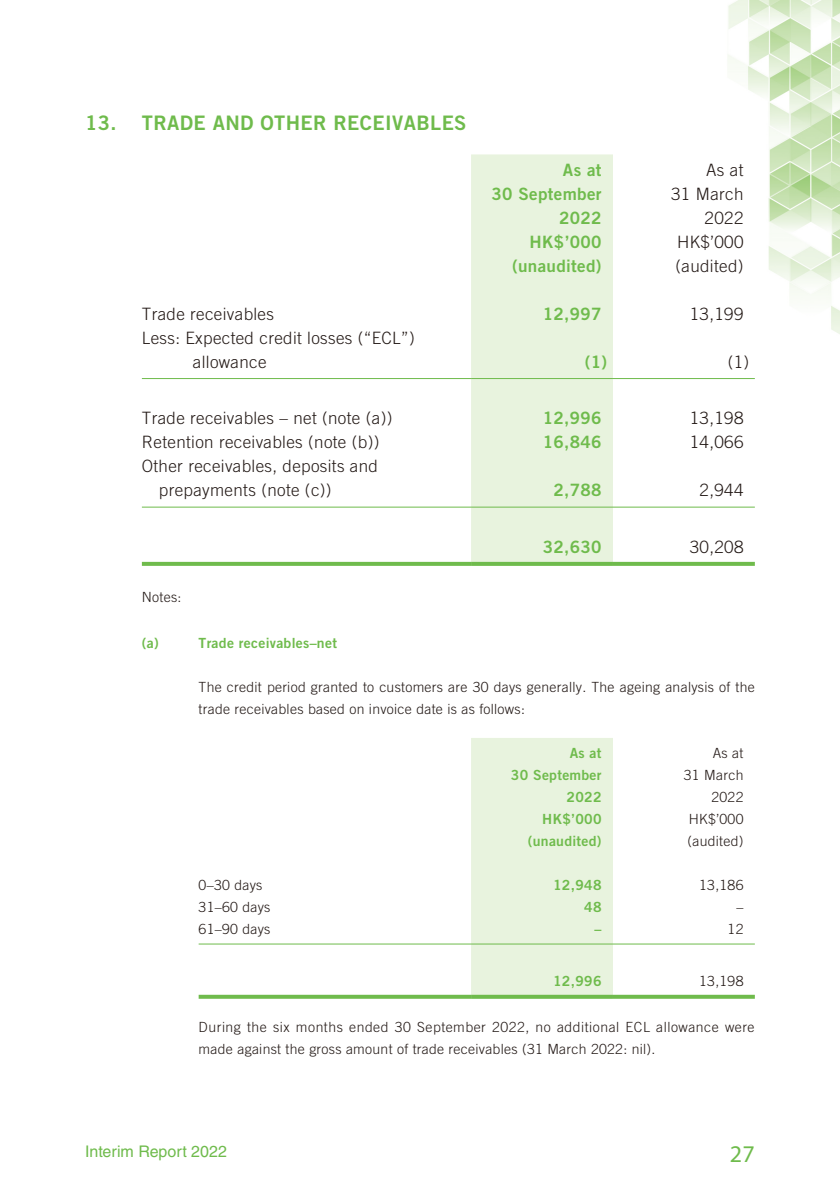
<style>
.page{position:relative;width:840px;height:1191px;background:#fff}
.page>*{position:absolute;margin:0;border:0;box-sizing:border-box;transform-origin:0 0}
.t1{font:24px "Myriad Pro";color:#6fbb4c}
.t2{font:20px "Trade Gothic LT Std Bd 2";letter-spacing:.02em;color:#6fbb4c}
.t3{font:300 17px/24px "Trade Gothic LT Std";letter-spacing:.02em;color:#231916}
.t4{font:17px/24px "Trade Gothic LT Std Bd 2";letter-spacing:.02em;color:#6fbb4c;text-align:right}
.t5{font:16px "Helvetica LT Std";color:#6fbb4c}
.t6{font:300 14px/22px "Trade Gothic LT Std";letter-spacing:.02em;color:#231916}
.t7{font:14px/22px "Trade Gothic LT Std Bd 2";letter-spacing:.02em;color:#6fbb4c;text-align:right}
</style>
<div class="page">
<img style="left:141px;top:0;width:698px;height:999px">
<div style="left:471px;top:154px;width:141px;height:408px;background:#e8f3de"></div>
<hr style="left:142px;top:378px;width:329px;height:1px;background:#6fbb4c">
<hr style="left:471px;top:378px;width:141px;height:1px;background:#6fbb4c">
<hr style="left:612px;top:378px;width:142px;height:1px;background:#6fbb4c">
<hr style="left:142px;top:506px;width:329px;height:1px;background:#6fbb4c">
<hr style="left:471px;top:506px;width:141px;height:1px;background:#6fbb4c">
<hr style="left:612px;top:506px;width:142px;height:1px;background:#6fbb4c">
<svg style="left:142px;top:562px;width:329px;height:4px"></svg>
<svg style="left:471px;top:562px;width:141px;height:4px"></svg>
<svg style="left:612px;top:562px;width:142px;height:4px"></svg>
<div style="left:471px;top:738px;width:141px;height:256px;background:#e8f3de"></div>
<hr style="left:198px;top:943px;width:273px;height:1px;background:#6fbb4c">
<hr style="left:471px;top:943px;width:141px;height:1px;background:#6fbb4c">
<hr style="left:612px;top:943px;width:142px;height:1px;background:#6fbb4c">
<svg style="left:198px;top:994px;width:273px;height:4px"></svg>
<svg style="left:471px;top:994px;width:141px;height:4px"></svg>
<svg style="left:612px;top:994px;width:142px;height:4px"></svg>
<h2 class="t2" style="left:85px;top:110px;width:383px">13. TRADE AND OTHER RECEIVABLES</h2>
<p class="t4" style="left:491px;top:157px;width:111px">As at<br>30 September<br>2022</p>
<p class="t3" style="left:670px;top:157px;width:74px;text-align:right">As at<br>31 March<br>2022</p>
<p class="t4" style="left:529px;top:229px;width:73px">HK$’000</p>
<p class="t3" style="left:676px;top:229px;width:68px">HK$’000</p>
<p class="t4" style="left:512px;top:253px;width:91px">(unaudited)</p>
<p class="t3" style="left:675px;top:253px;width:69px">(audited)</p>
<p class="t3" style="left:142px;top:301px;width:133px">Trade receivables</p>
<p class="t4" style="left:542px;top:301px;width:60px">12,997</p>
<p class="t3" style="left:689px;top:301px;width:55px">13,199</p>
<p class="t3" style="left:193px;top:325px;width:223px;text-indent:-51px">Less: Expected credit losses (“ECL”) allowance</p>
<p class="t4" style="left:584px;top:349px;width:24px">(1)</p>
<p class="t3" style="left:727px;top:349px;width:23px">(1)</p>
<p class="t3" style="left:142px;top:406px;width:252px">Trade receivables – net (note (a))</p>
<p class="t4" style="left:542px;top:406px;width:60px">12,996</p>
<p class="t3" style="left:689px;top:406px;width:55px">13,198</p>
<p class="t3" style="left:142px;top:430px;width:239px">Retention receivables (note (b))</p>
<p class="t4" style="left:542px;top:430px;width:60px">16,846</p>
<p class="t3" style="left:689px;top:430px;width:55px">14,066</p>
<p class="t3" style="left:159px;top:454px;width:220px;text-indent:-17px">Other receivables, deposits and prepayments (note (c))</p>
<p class="t4" style="left:553px;top:478px;width:50px">2,788</p>
<p class="t3" style="left:699px;top:478px;width:45px">2,944</p>
<p class="t4" style="left:542px;top:534px;width:60px">32,630</p>
<p class="t3" style="left:689px;top:534px;width:55px">30,208</p>
<p class="t6" style="left:142px;top:585px;width:41px">Notes:</p>
<p class="t7" style="left:142px;top:631px;width:18px">(a)</p>
<p class="t7" style="left:198px;top:631px;width:140px">Trade receivables–net</p>
<p class="t6" style="left:198px;top:675px;width:557px">The credit period granted to customers are 30 days generally. The ageing analysis of the trade receivables based on invoice date is as follows:</p>
<p class="t7" style="left:510px;top:741px;width:92px">As at<br>30 September<br>2022</p>
<p class="t6" style="left:683px;top:741px;width:61px;text-align:right">As at<br>31 March<br>2022</p>
<p class="t7" style="left:542px;top:807px;width:61px">HK$’000</p>
<p class="t6" style="left:688px;top:807px;width:56px">HK$’000</p>
<p class="t7" style="left:527px;top:829px;width:75px">(unaudited)</p>
<p class="t6" style="left:687px;top:829px;width:57px">(audited)</p>
<p class="t6" style="left:198px;top:873px;width:65px">0–30 days</p>
<p class="t7" style="left:553px;top:873px;width:50px">12,948</p>
<p class="t6" style="left:698px;top:873px;width:46px">13,186</p>
<p class="t6" style="left:198px;top:895px;width:73px">31–60 days</p>
<p class="t7" style="left:584px;top:895px;width:19px">48</p>
<p class="t6" style="left:198px;top:917px;width:73px">61–90 days</p>
<p class="t7" style="left:594px;top:917px;width:8px">–</p>
<p class="t6" style="left:727px;top:917px;width:17px">12</p>
<p class="t7" style="left:553px;top:970px;width:50px">12,996</p>
<p class="t6" style="left:698px;top:970px;width:46px">13,198</p>
<p class="t6" style="left:198px;top:1016px;width:557px">During the six months ended 30 September 2022, no additional ECL allowance were made against the gross amount of trade receivables (31 March 2022: nil).</p>
<p class="t5" style="left:85px;top:1142px;width:143px">Interim Report 2022</p>
<h1 class="t1" style="left:729px;top:1139px;width:27px">27</h1>
</div>
